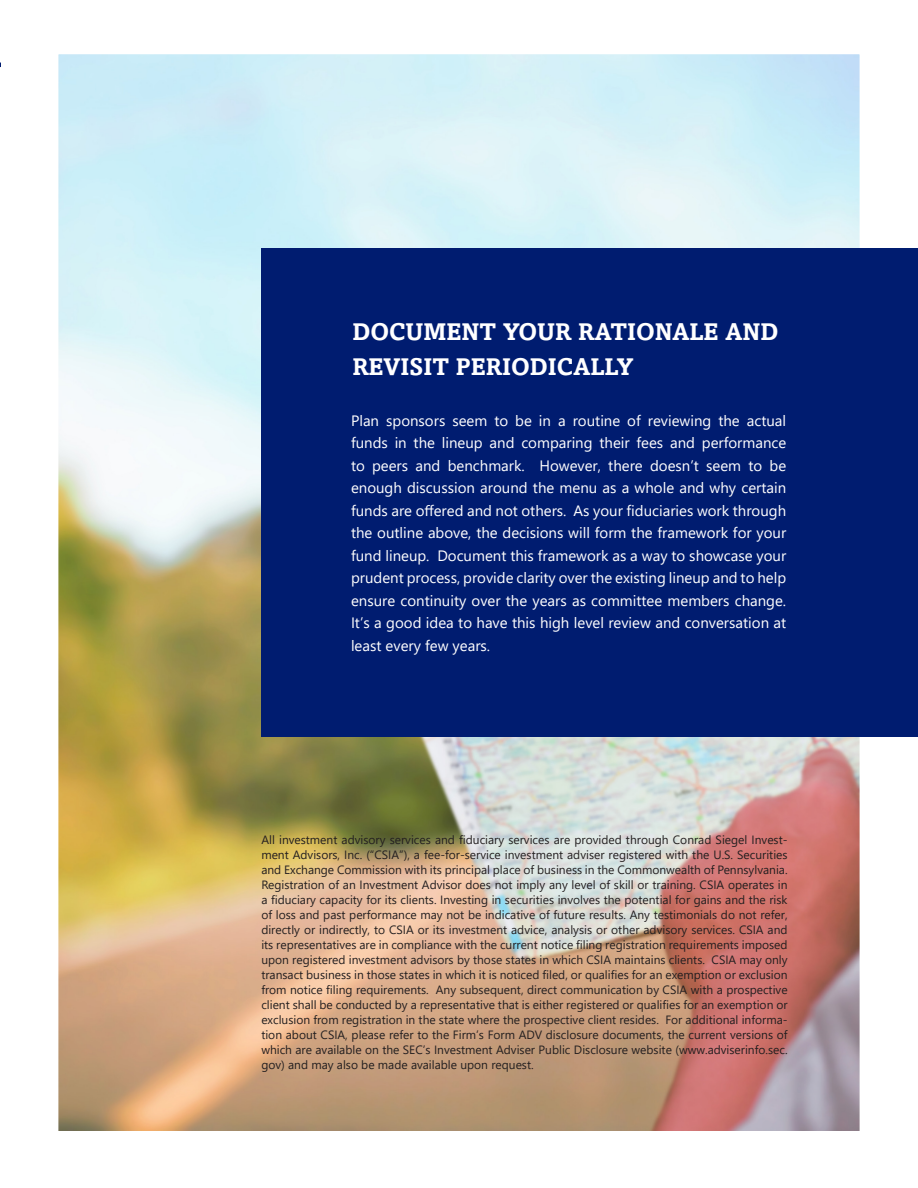
<style>
.page{position:relative;width:918px;height:1188px;background:#fff}
.page>*{position:absolute;margin:0;border:0;box-sizing:border-box;transform-origin:0 0}
.t1{font:700 24px/34.5px "Amasis MTW1 G";color:#fff}
.t2{font:15px/22.5px "Segoe UI";color:#fff;text-align:justify}
.t3{font:12px/15px "Segoe UI";color:#231f20;text-align:justify}
</style>
<div class="page">
<hr style="left:0;top:63px;width:56px;height:4px;background:#001c70">
<div style="left:1px;top:37px;width:70px;height:75px;background:#fff"></div>
<img style="left:60px;top:56px;width:798px;height:1074px">
<div style="left:261px;top:248px;width:657px;height:489px;background:#001c70"></div>
<p class="t1" style="left:352px;top:316px;width:427px">DOCUMENT YOUR RATIONALE AND<br>REVISIT PERIODICALLY</p>
<p class="t2" style="left:351px;top:408px;width:437px">Plan sponsors seem to be in a routine of reviewing the actual funds in the lineup and comparing their fees and performance to peers and benchmark. However, there doesn’t seem to be enough discussion around the menu as a whole and why certain funds are offered and not others. As your fiduciaries work through the outline above, the decisions will form the framework for your fund lineup. Document this framework as a way to showcase your prudent process, provide clarity over the existing lineup and to help ensure continuity over the years as committee members change.<br>It’s a good idea to have this high level review and conversation at least every few years.</p>
<p class="t3" style="left:261px;top:831px;width:528px">All investment advisory services and fiduciary services are provided through Conrad Siegel Invest&shy;ment Advisors, Inc. (“CSIA”), a fee-for-service investment adviser registered with the U.S. Securities and Exchange Commission with its principal place of business in the Commonwealth of Pennsylvania.<br>Registration of an Investment Advisor does not imply any level of skill or training. CSIA operates in a fiduciary capacity for its clients. Investing in securities involves the potential for gains and the risk of loss and past performance may not be indicative of future results. Any testimonials do not refer, directly or indirectly, to CSIA or its investment advice, analysis or other advisory services. CSIA and its representatives are in compliance with the current notice filing registration requirements imposed upon registered investment advisors by those states in which CSIA maintains clients. CSIA may only transact business in those states in which it is noticed filed, or qualifies for an exemption or exclusion from notice filing requirements. Any subsequent, direct communication by CSIA with a prospective client shall be conducted by a representative that is either registered or qualifies for an exemption or exclusion from registration in the state where the prospective client resides. For additional informa&shy;tion about CSIA, please refer to the Firm’s Form ADV disclosure documents, the current versions of which are available on the SEC’s Investment Adviser Public Disclosure website (www.adviserinfo.sec. gov) and may also be made available upon request.</p>
</div>
